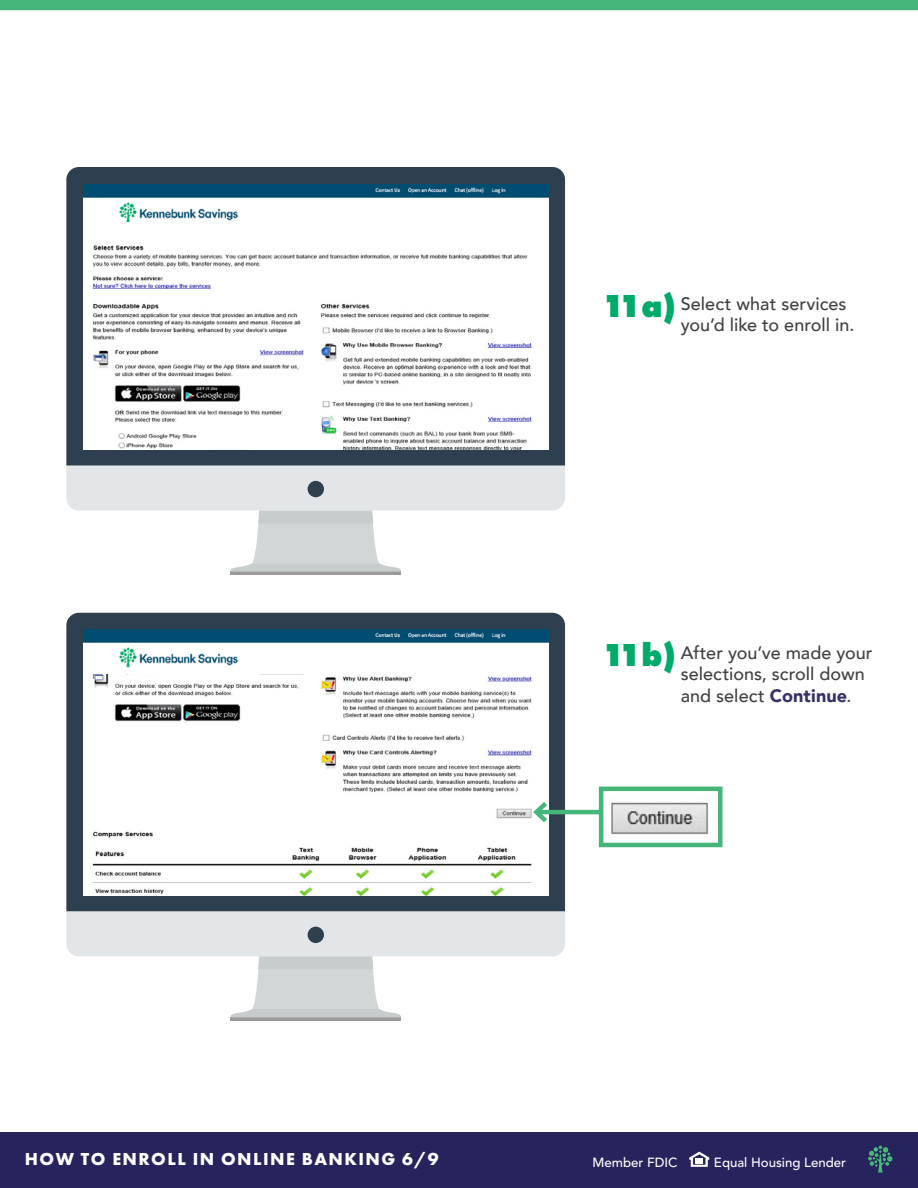
<style>
.page{position:relative;width:918px;height:1188px;background:#fff}
.page>*{position:absolute;margin:0;border:0;box-sizing:border-box;transform-origin:0 0}
.t1{font:500 18px/21.6px "Avenir";color:#414042}
.t2{font:700 18px "Futura PT";letter-spacing:.08em;color:#fff}
.t3{font:500 13.2px "Avenir";color:#fff}
.s1{font-family:"Futura PT";font-weight:800;font-size:33px;color:#00aa69}
.s2{font-weight:900;color:#373266}
</style>
<div class="page">
<hr style="left:230px;top:572px;width:171px;height:3px;background:#010000">
<div style="left:66px;top:167px;width:499px;height:344px;background:#e3e6e8;border-radius:13px"></div>
<div style="left:66px;top:167px;width:499px;height:298px;background:#2e404f"></div>
<svg style="left:230px;top:511px;width:171px;height:61px"></svg>
<div style="left:308px;top:481px;width:16px;height:16px;background:#2e404f;border-radius:50%"></div>
<svg style="left:230px;top:1017px;width:171px;height:4px"></svg>
<div style="left:66px;top:613px;width:499px;height:343px;background:#e3e6e8;border-radius:13px"></div>
<svg style="left:66px;top:613px;width:499px;height:298px;background:#3f505f"></svg>
<svg style="left:230px;top:956px;width:171px;height:61px"></svg>
<div style="left:308px;top:927px;width:16px;height:16px;background:#2e404f;border-radius:50%"></div>
<div style="left:0;top:1132px;width:918px;height:56px;background:#27235c"></div>
<svg style="left:868px;top:1146px;width:24px;height:27px"></svg>
<div style="left:0;top:0;width:918px;height:10px;background:#45b579"></div>
<svg style="left:689px;top:1152px;width:20px;height:15px"></svg>
<div style="left:83px;top:184px;width:465px;height:266px;background:#fff"></div>
<img style="left:92px;top:245px;width:440px;height:205px">
<img style="left:89px;top:673px;width:459px;height:222px">
<img style="left:83px;top:184px;width:465px;height:39px">
<img style="left:83px;top:630px;width:465px;height:43px">
<hr style="left:536px;top:810px;width:65px;height:4px;background:#45b579">
<svg style="left:530px;top:797px;width:22px;height:30px"></svg>
<img style="left:611px;top:802px;width:97px;height:33px">
<div style="left:599px;top:787px;width:124px;height:60px;border:4px solid #45b579"></div>
<p class="t1" style="left:681px;top:291px;width:175px;text-indent:-79px"><span class="s1">11a)</span> Select what services you’d like to enroll in.</p>
<p class="t1" style="left:681px;top:641px;width:193px;text-indent:-79px"><span class="s1">11b)</span> After you’ve made your selections, scroll down and select <span class="s2">Continue</span>.</p>
<p class="t2" style="left:25px;top:1148px;width:415px">HOW TO ENROLL IN ONLINE BANKING 6/9</p>
<p class="t3" style="left:593px;top:1151px;width:86px">Member FDIC</p>
<p class="t3" style="left:714px;top:1151px;width:134px">Equal Housing Lender</p>
</div>
